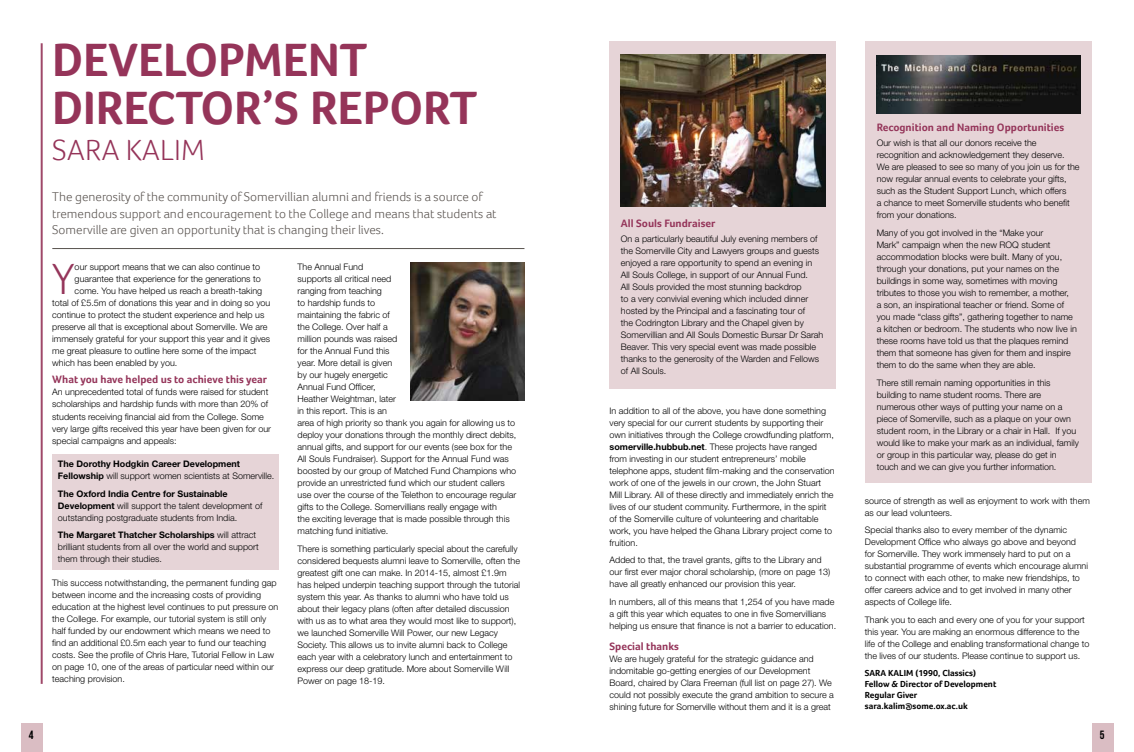
<style>
.page{position:relative;width:1134px;height:752px;background:#fff}
.page>*{position:absolute;margin:0;border:0;box-sizing:border-box;transform-origin:0 0}
.t1{font:700 48px/48px "Foco";color:#953459}
.t2{font:300 44.8px "Foco";color:#95355a}
.t3{font:300 30px "Foco";color:#953459}
.t4{font:300 13px/16px "Foco";color:#58524e}
.t5{font:12px "Bebas Neue";color:#000}
.t6{font:700 11px "Foco";color:#95355a}
.t7{font:300 9px/12px "Helvetica Neue LT";color:#000}
.t8{font:700 9px/11px "Foco";color:#000}
.t9{font:700 9px/12px "Helvetica Neue LT";color:#000}
.s1{font-weight:300}
.s2{font-weight:700}
</style>
<div class="page">
<div style="left:865px;top:41px;width:226px;height:441px;background:#e6d4d7"></div>
<div style="left:52px;top:454px;width:227px;height:115px;background:#e6d4d7"></div>
<hr style="left:41px;top:43px;width:2px;height:640px;background:#953459">
<hr style="left:52px;top:248px;width:472px;height:1px;background:#58524e">
<div style="left:21px;top:723px;width:22px;height:28px;background:#dabdc3"></div>
<div style="left:1092px;top:723px;width:22px;height:28px;background:#dabdc3"></div>
<img style="left:411px;top:262px;width:113px;height:138px">
<div style="left:609px;top:41px;width:227px;height:347px;background:#e6d4d7"></div>
<img style="left:621px;top:54px;width:204px;height:152px">
<img style="left:877px;top:56px;width:204px;height:57px">
<h1 class="t1" style="left:52px;top:35px;width:426px">DEVELOPMENT<br>DIRECTOR’S REPORT</h1>
<h3 class="t3" style="left:52px;top:132px;width:154px">SARA KALIM</h3>
<h3 class="t4" style="left:52px;top:189px;width:446px">The generosity of the community of Somervillian alumni and friends is a source of tremendous support and encouragement to the College and means that students at<br>Somerville are given an opportunity that is changing their lives.</h3>
<p class="t7" style="left:298px;top:260px;width:220px">The Annual Fund<br>supports all critical need<br>ranging from teaching<br>to hardship funds to<br>maintaining the fabric of<br>the College. Over half a<br>million pounds was raised<br>for the Annual Fund this<br>year. More detail is given<br>by our hugely energetic<br>Annual Fund Officer,<br>Heather Weightman, later<br>in this report. This is an<br>area of high priority so thank you again for allowing us to deploy your donations through the monthly direct debits, annual gifts, and support for our events (see box for the All Souls Fundraiser). Support for the Annual Fund was boosted by our group of Matched Fund Champions who provide an unrestricted fund which our student callers use over the course of the Telethon to encourage regular gifts to the College. Somervillians really engage with<br>the exciting leverage that is made possible through this matching fund initiative.</p>
<p class="t7" style="left:298px;top:542px;width:224px">There is something particularly special about the carefully considered bequests alumni leave to Somerville, often the greatest gift one can make. In 2014-15, almost £1.9m has helped underpin teaching support through the tutorial system this year. As thanks to alumni who have told us about their legacy plans (often after detailed discussion with us as to what area they would most like to support), we launched Somerville Will Power, our new Legacy Society. This allows us to invite alumni back to College each year with a celebratory lunch and entertainment to express our deep gratitude. More about Somerville Will Power on page 18-19.</p>
<h2 class="t2" style="left:52px;top:252px;width:24px">Y</h2>
<p class="t7" style="left:75px;top:260px;width:187px">our support means that we can also continue to</p>
<p class="t7" style="left:75px;top:272px;width:188px">guarantee that experience for the generations to</p>
<p class="t7" style="left:75px;top:284px;width:189px">come. You have helped us reach a breath-taking</p>
<p class="t7" style="left:52px;top:296px;width:220px">total of £5.5m of donations this year and in doing so you</p>
<p class="t7" style="left:52px;top:308px;width:214px">continue to protect the student experience and help us</p>
<p class="t7" style="left:52px;top:320px;width:217px">preserve all that is exceptional about Somerville. We are</p>
<p class="t7" style="left:52px;top:332px;width:219px">immensely grateful for your support this year and it gives</p>
<p class="t7" style="left:52px;top:344px;width:206px">me great pleasure to outline here some of the impact</p>
<p class="t7" style="left:52px;top:356px;width:127px">which has been enabled by you.</p>
<p class="t6" style="left:52px;top:373px;width:216px">What you have helped us to achieve this year</p>
<p class="t7" style="left:52px;top:386px;width:220px">An unprecedented total of funds were raised for student scholarships and hardship funds with more than 20% of students receiving financial aid from the College. Some very large gifts received this year have been given for our special campaigns and appeals:</p>
<p class="t9" style="left:58px;top:457px;width:218px">The Dorothy Hodgkin Career Development<br>Fellowship <span class="s1">will support women scientists at Somerville.</span></p>
<p class="t7" style="left:58px;top:487px;width:206px"><span class="s2">The Oxford India Centre for Sustainable<br>Development</span> will support the talent development of outstanding postgraduate students from India.</p>
<p class="t7" style="left:58px;top:528px;width:202px"><span class="s2">The Margaret Thatcher Scholarships</span> will attract brilliant students from all over the world and support them through their studies.</p>
<p class="t7" style="left:52px;top:576px;width:228px">This success notwithstanding, the permanent funding gap between income and the increasing costs of providing education at the highest level continues to put pressure on the College. For example, our tutorial system is still only half funded by our endowment which means we need to find an additional £0.5m each year to fund our teaching costs. See the profile of Chris Hare, Tutorial Fellow in Law on page 10, one of the areas of particular need within our teaching provision.</p>
<p class="t6" style="left:621px;top:216px;width:96px">All Souls Fundraiser</p>
<p class="t7" style="left:621px;top:232px;width:204px">On a particularly beautiful July evening members of the Somerville City and Lawyers groups and guests enjoyed a rare opportunity to spend an evening in All Souls College, in support of our Annual Fund.<br>All Souls provided the most stunning backdrop<br>to a very convivial evening which included dinner hosted by the Principal and a fascinating tour of<br>the Codrington Library and the Chapel given by Somervillian and All Souls Domestic Bursar Dr Sarah Beaver. This very special event was made possible thanks to the generosity of the Warden and Fellows of All Souls.</p>
<p class="t7" style="left:609px;top:404px;width:227px">In addition to all of the above, you have done something very special for our current students by supporting their own initiatives through the College crowdfunding platform, <span class="s2">somerville.hubbub.net</span>. These projects have ranged from investing in our student entrepreneurs’ mobile telephone apps, student film-making and the conservation work of one of the jewels in our crown, the John Stuart Mill Library. All of these directly and immediately enrich the lives of our student community. Furthermore, in the spirit of the Somerville culture of volunteering and charitable work, you have helped the Ghana Library project come to fruition.</p>
<p class="t7" style="left:609px;top:553px;width:222px">Added to that, the travel grants, gifts to the Library and our first ever major choral scholarship, (more on page 13) have all greatly enhanced our provision this year.</p>
<p class="t7" style="left:609px;top:595px;width:228px">In numbers, all of this means that 1,254 of you have made a gift this year which equates to one in five Somervillians helping us ensure that finance is not a barrier to education.</p>
<p class="t6" style="left:609px;top:639px;width:71px">Special thanks</p>
<p class="t7" style="left:609px;top:652px;width:226px">We are hugely grateful for the strategic guidance and indomitable go-getting energies of our Development Board, chaired by Clara Freeman (full list on page 27). We could not possibly execute the grand ambition to secure a shining future for Somerville without them and it is a great</p>
<p class="t6" style="left:877px;top:121px;width:189px">Recognition and Naming Opportunities</p>
<p class="t7" style="left:877px;top:136px;width:204px">Our wish is that all our donors receive the recognition and acknowledgement they deserve.<br>We are pleased to see so many of you join us for the now regular annual events to celebrate your gifts, such as the Student Support Lunch, which offers<br>a chance to meet Somerville students who benefit from your donations.</p>
<p class="t7" style="left:877px;top:226px;width:202px">Many of you got involved in the “Make your<br>Mark” campaign when the new ROQ student accommodation blocks were built. Many of you, through your donations, put your names on the buildings in some way, sometimes with moving tributes to those you wish to remember, a mother,<br>a son, an inspirational teacher or friend. Some of you made “class gifts”, gathering together to name a kitchen or bedroom. The students who now live in these rooms have told us that the plaques remind them that someone has given for them and inspire them to do the same when they are able.</p>
<p class="t7" style="left:877px;top:376px;width:204px">There still remain naming opportunities in this building to name student rooms. There are numerous other ways of putting your name on a piece of Somerville, such as a plaque on your own student room, in the Library or a chair in Hall. If you would like to make your mark as an individual, family or group in this particular way, please do get in touch and we can give you further information.</p>
<p class="t7" style="left:865px;top:494px;width:227px">source of strength as well as enjoyment to work with them as our lead volunteers.</p>
<p class="t7" style="left:865px;top:523px;width:225px">Special thanks also to every member of the dynamic Development Office who always go above and beyond for Somerville. They work immensely hard to put on a substantial programme of events which encourage alumni to connect with each other, to make new friendships, to offer careers advice and to get involved in many other aspects of College life.</p>
<p class="t7" style="left:865px;top:613px;width:226px">Thank you to each and every one of you for your support this year. You are making an enormous difference to the life of the College and enabling transformational change to the lives of our students. Please continue to support us.</p>
<p class="t8" style="left:865px;top:666px;width:133px">SARA KALIM (1990, Classics)<br>Fellow &amp; Director of Development<br>Regular Giver sara.kalim@some.ox.ac.uk</p>
<h3 class="t5" style="left:29px;top:727px;width:6px">4</h3>
<h3 class="t5" style="left:1100px;top:727px;width:6px">5</h3>
</div>
